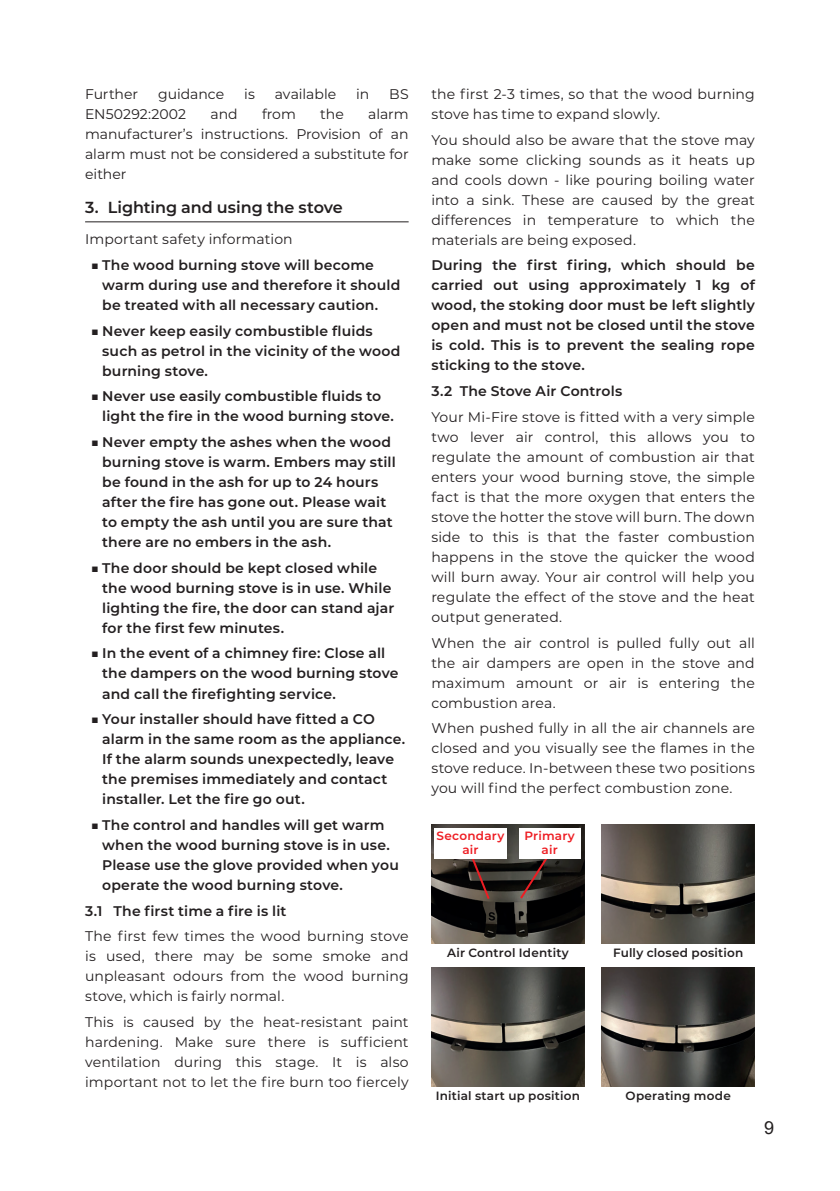
<style>
.page{position:relative;width:840px;height:1191px;background:#fff}
.page>*{position:absolute;margin:0;border:0;box-sizing:border-box;transform-origin:0 0}
.t1{font:18px "Arial";color:#231f20}
.t2{font:600 16px "Montserrat";letter-spacing:-.005em;color:#231f20}
.t3{font:14px/20px "Montserrat";letter-spacing:.005em;color:#231f20;text-align:justify}
.t4{font:600 14px/20px "Montserrat";letter-spacing:.015em;color:#231f20}
.t5{font:600 12px "Montserrat";letter-spacing:.02em;color:#231f20}
.t6{font:600 12px/14.4px "Montserrat";letter-spacing:.015em;color:#ee1d23;text-align:center}
</style>
<div class="page">
<hr style="left:85px;top:221px;width:323px;height:1px;background:#231f20">
<img style="left:431px;top:824px;width:153px;height:119px">
<img style="left:431px;top:967px;width:153px;height:120px">
<img style="left:601px;top:824px;width:153px;height:119px">
<img style="left:601px;top:967px;width:153px;height:120px">
<svg style="left:466px;top:858px;width:25px;height:43px"></svg>
<svg style="left:518px;top:858px;width:36px;height:42px;background:#3f322f"></svg>
<div style="left:434px;top:828px;width:72px;height:30px;background:#fff"></div>
<div style="left:518px;top:828px;width:62px;height:30px;background:#fff"></div>
<p class="t3" style="left:85px;top:83px;width:55px">Further</p>
<p class="t3" style="left:158px;top:83px;width:68px">guidance</p>
<p class="t3" style="left:244px;top:83px;width:12px">is</p>
<p class="t3" style="left:275px;top:83px;width:63px">available</p>
<p class="t3" style="left:356px;top:83px;width:15px">in</p>
<p class="t3" style="left:389px;top:83px;width:21px">BS</p>
<p class="t3" style="left:85px;top:103px;width:103px">EN50292:2002</p>
<p class="t3" style="left:210px;top:103px;width:29px">and</p>
<p class="t3" style="left:262px;top:103px;width:35px">from</p>
<p class="t3" style="left:320px;top:103px;width:25px">the</p>
<p class="t3" style="left:85px;top:103px;width:325px;text-indent:283px">alarm manufacturer’s instructions. Provision of an alarm must not be considered a substitute for either</p>
<p class="t2" style="left:85px;top:196px;width:259px">3. Lighting and using the stove</p>
<p class="t3" style="left:85px;top:229px;width:209px">Important safety information</p>
<p class="t4" style="left:102px;top:254px;width:299px;text-indent:-11px">■ The wood burning stove will become warm during use and therefore it should be treated with all necessary caution.</p>
<p class="t4" style="left:102px;top:320px;width:300px;text-indent:-11px">■ Never keep easily combustible fluids such as petrol in the vicinity of the wood burning stove.</p>
<p class="t4" style="left:102px;top:386px;width:293px;text-indent:-11px">■ Never use easily combustible fluids to light the fire in the wood burning stove.</p>
<p class="t4" style="left:102px;top:431px;width:295px;text-indent:-11px">■ Never empty the ashes when the wood burning stove is warm. Embers may still be found in the ash for up to 24 hours after the fire has gone out. Please wait to empty the ash until you are sure that there are no embers in the ash.</p>
<p class="t4" style="left:102px;top:557px;width:293px;text-indent:-11px">■ The door should be kept closed while the wood burning stove is in use. While lighting the fire, the door can stand ajar for the first few minutes.</p>
<p class="t4" style="left:102px;top:643px;width:298px;text-indent:-11px">■ In the event of a chimney fire: Close all the dampers on the wood burning stove and call the firefighting service.</p>
<p class="t4" style="left:102px;top:708px;width:304px;text-indent:-11px">■ Your installer should have fitted a CO alarm in the same room as the appliance.<br>If the alarm sounds unexpectedly, leave the premises immediately and contact installer. Let the fire go out.</p>
<p class="t4" style="left:102px;top:814px;width:298px;text-indent:-11px">■ The control and handles will get warm when the wood burning stove is in use.<br>Please use the glove provided when you operate the wood burning stove.</p>
<p class="t4" style="left:85px;top:900px;width:203px">3.1 The first time a fire is lit</p>
<p class="t3" style="left:85px;top:926px;width:325px">The first few times the wood burning stove is used, there may be some smoke and unpleasant odours from the wood burning stove, which is fairly normal.</p>
<p class="t3" style="left:85px;top:1011px;width:325px">This is caused by the heat-resistant paint hardening. Make sure there is sufficient ventilation during this stage. It is also important not to let the fire burn too fiercely</p>
<p class="t3" style="left:431px;top:83px;width:325px">the first 2-3 times, so that the wood burning stove has time to expand slowly.</p>
<p class="t3" style="left:431px;top:129px;width:325px">You should also be aware that the stove may make some clicking sounds as it heats up and cools down - like pouring boiling water into a sink. These are caused by the great differences in temperature to which the materials are being exposed.</p>
<p class="t4" style="left:431px;top:255px;width:325px;text-align:justify">During the first firing, which should be carried out using approximately 1 kg of wood, the stoking door must be left slightly open and must not be closed until the stove is cold. This is to prevent the sealing rope sticking to the stove.</p>
<p class="t4" style="left:431px;top:380px;width:192px">3.2 The Stove Air Controls</p>
<p class="t3" style="left:431px;top:406px;width:325px">Your Mi-Fire stove is fitted with a very simple two lever air control, this allows you to regulate the amount of combustion air that enters your wood burning stove, the simple fact is that the more oxygen that enters the stove the hotter the stove will burn. The down side to this is that the faster combustion happens in the stove the quicker the wood will burn away. Your air control will help you regulate the effect of the stove and the heat output generated.</p>
<p class="t3" style="left:431px;top:632px;width:325px">When the air control is pulled fully out all the air dampers are open in the stove and maximum amount or air is entering the combustion area.</p>
<p class="t3" style="left:431px;top:718px;width:325px">When pushed fully in all the air channels are closed and you visually see the flames in the stove reduce. In-between these two positions you will find the perfect combustion zone.</p>
<p class="t6" style="left:436px;top:828px;width:69px">Secondary air</p>
<p class="t6" style="left:524px;top:828px;width:52px">Primary air</p>
<p class="t5" style="left:447px;top:944px;width:123px">Air Control Identity</p>
<p class="t5" style="left:612px;top:944px;width:132px">Fully closed position</p>
<p class="t5" style="left:435px;top:1087px;width:146px">Initial start up position</p>
<p class="t5" style="left:625px;top:1087px;width:107px">Operating mode</p>
<p class="t1" style="left:763px;top:1115px;width:12px">9</p>
</div>
